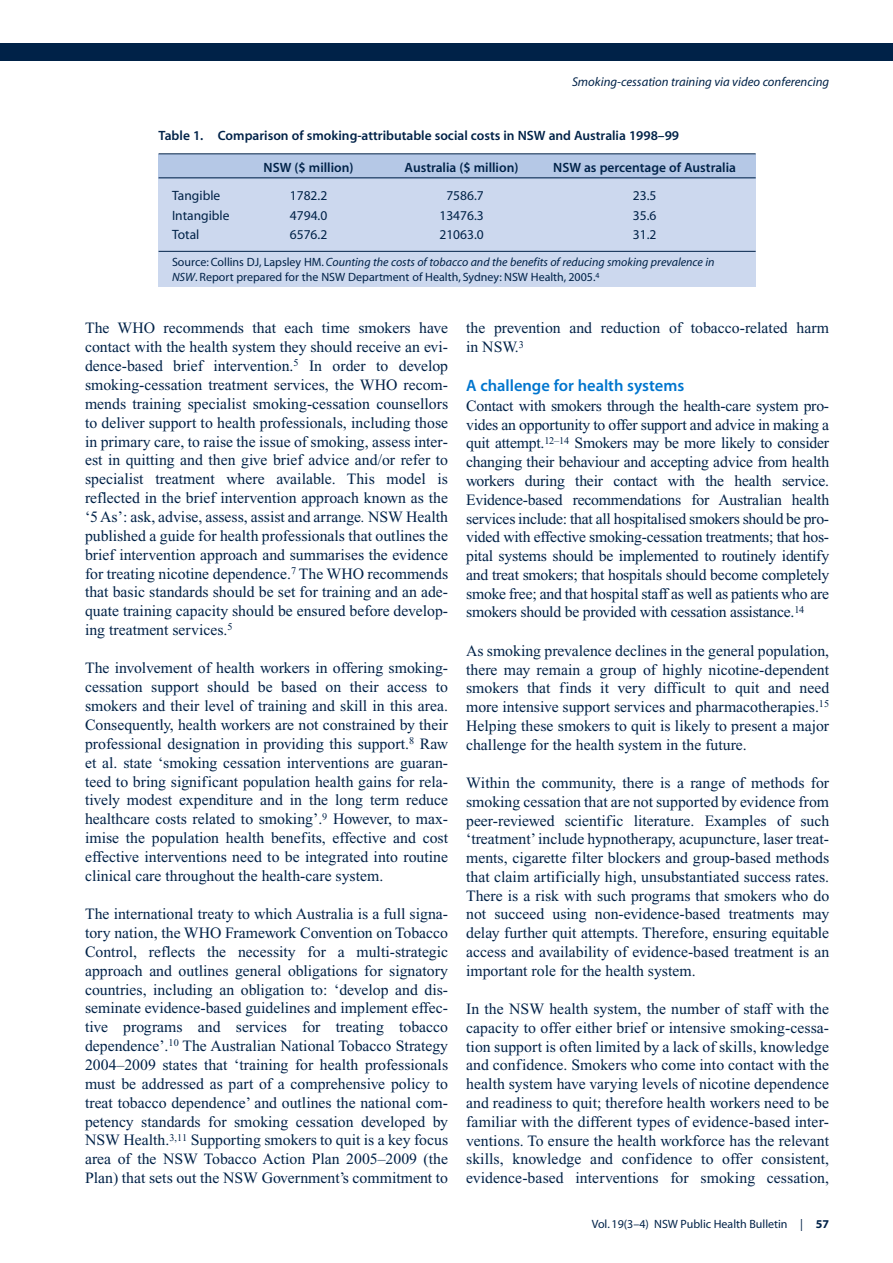
<style>
.page{position:relative;width:893px;height:1263px;background:#fff}
.page>*{position:absolute;margin:0;border:0;box-sizing:border-box;transform-origin:0 0}
.t1{font:16.5px "Myriad MM 565 600";color:#0075ce}
.t2{font:15.75px/18.9px "Times New Roman";color:#002248;text-align:justify}
.t3{font:13.5px "Myriad MM 565 600";color:#002248}
.t4{font:13.5px "Myriad MM 400 600";color:#002248}
.t5{font:12.75px "Myriad MM It 400 600";color:#002248}
.t6{font:12px "Myriad MM 400 600";color:#002248}
.t7{font:12px "Myriad MM It 400 600";color:#002248}
.s1{font-family:"Myriad MM 400 600"}
.s2{font-family:"Myriad MM It 400 600"}
.s3{font-style:italic}
.s4{font-family:"Myriad MM 700 600"}
</style>
<div class="page">
<div style="left:0;top:44px;width:893px;height:17px;background:#002248"></div>
<div style="left:159px;top:178px;width:597px;height:108px;background:#ccd8ee"></div>
<div style="left:159px;top:154px;width:597px;height:24px;background:#b5c8e6"></div>
<hr style="left:159px;top:154px;width:597px;height:1px;background:#002248">
<hr style="left:159px;top:178px;width:597px;height:1px;background:#002248">
<hr style="left:159px;top:251px;width:597px;height:1px;background:#002248">
<p class="t5" style="left:572px;top:77px;width:259px">Smoking-cessation training via video conferencing</p>
<p class="t3" style="left:159px;top:131px;width:522px">Table 1. Comparison of smoking-attributable social costs in NSW and Australia 1998–99</p>
<p class="t3" style="left:264px;top:162px;width:91px">NSW ($ million)</p>
<p class="t3" style="left:405px;top:162px;width:115px">Australia ($ million)</p>
<p class="t3" style="left:553px;top:162px;width:184px">NSW as percentage of Australia</p>
<p class="t4" style="left:172px;top:191px;width:50px">Tangible</p>
<p class="t4" style="left:290px;top:191px;width:39px">1782.2</p>
<p class="t4" style="left:446px;top:191px;width:39px">7586.7</p>
<p class="t4" style="left:633px;top:191px;width:25px">23.5</p>
<p class="t4" style="left:172px;top:210px;width:59px">Intangible</p>
<p class="t4" style="left:290px;top:210px;width:39px">4794.0</p>
<p class="t4" style="left:439px;top:210px;width:46px">13476.3</p>
<p class="t4" style="left:633px;top:210px;width:25px">35.6</p>
<p class="t4" style="left:172px;top:230px;width:29px">Total</p>
<p class="t4" style="left:290px;top:230px;width:39px">6576.2</p>
<p class="t4" style="left:439px;top:230px;width:46px">21063.0</p>
<p class="t4" style="left:633px;top:230px;width:25px">31.2</p>
<p class="t7" style="left:172px;top:258px;width:544px"><span class="s1">Source: Collins DJ, Lapsley HM.</span> Counting the costs of tobacco and the benefits of reducing smoking prevalence in</p>
<p class="t6" style="left:172px;top:273px;width:429px"><span class="s2">NSW</span>. Report prepared for the NSW Department of Health, Sydney: NSW Health, 2005.<sup>4</sup></p>
<p class="t2" style="left:85px;top:320px;width:365px">The WHO recommends that each time smokers have contact with the health system they should receive an evi&shy;dence-based brief intervention.<sup>5</sup> In order to develop smoking-cessation treatment services, the WHO recom&shy;mends training specialist smoking-cessation counsellors to deliver support to health professionals, including those in primary care, to raise the issue of smoking, assess inter&shy;est in quitting and then give brief advice and/or refer to specialist treatment where available. This model is reflected in the brief intervention approach known as the ‘5 As’: ask, advise, assess, assist and arrange<span class="s3">.</span> NSW Health published a guide for health professionals that outlines the brief intervention approach and summarises the evidence for treating nicotine dependence.<sup>7</sup> The WHO recommends that basic standards should be set for training and an ade&shy;quate training capacity should be ensured before develop&shy;ing treatment services.<sup>5</sup></p>
<p class="t2" style="left:85px;top:660px;width:365px">The involvement of health workers in offering smoking&shy;cessation support should be based on their access to smokers and their level of training and skill in this area.<br>Consequently, health workers are not constrained by their professional designation in providing this support.<sup>8</sup> Raw et al. state ‘smoking cessation interventions are guaran&shy;teed to bring significant population health gains for rela&shy;tively modest expenditure and in the long term reduce healthcare costs related to smoking’.<sup>9</sup> However, to max&shy;imise the population health benefits, effective and cost effective interventions need to be integrated into routine clinical care throughout the health-care system.</p>
<p class="t2" style="left:85px;top:906px;width:365px">The international treaty to which Australia is a full signa&shy;tory nation, the WHO Framework Convention on Tobacco Control, reflects the necessity for a multi-strategic approach and outlines general obligations for signatory countries, including an obligation to: ‘develop and dis&shy;seminate evidence-based guidelines and implement effec&shy;tive programs and services for treating tobacco dependence’.<sup>10</sup> The Australian National Tobacco Strategy 2004–2009 states that ‘training for health professionals must be addressed as part of a comprehensive policy to treat tobacco dependence’ and outlines the national com&shy;petency standards for smoking cessation developed by NSW Health.<sup>3,11</sup> Supporting smokers to quit is a key focus area of the NSW Tobacco Action Plan 2005–2009 (the Plan) that sets out the NSW Government’s commitment to</p>
<p class="t2" style="left:466px;top:320px;width:365px">the prevention and reduction of tobacco-related harm in NSW.<sup>3</sup></p>
<p class="t1" style="left:466px;top:379px;width:220px">A challenge for health systems</p>
<p class="t2" style="left:466px;top:398px;width:365px">Contact with smokers through the health-care system pro&shy;vides an opportunity to offer support and advice in making a quit attempt.<sup>12–14</sup> Smokers may be more likely to consider changing their behaviour and accepting advice from health workers during their contact with the health service.<br>Evidence-based recommendations for Australian health services include: that all hospitalised smokers should be pro&shy;vided with effective smoking-cessation treatments; that hos&shy;pital systems should be implemented to routinely identify and treat smokers; that hospitals should become completely smoke free; and that hospital staff as well as patients who are smokers should be provided with cessation assistance.<sup>14</sup></p>
<p class="t2" style="left:466px;top:642px;width:365px">As smoking prevalence declines in the general population, there may remain a group of highly nicotine-dependent smokers that finds it very difficult to quit and need more intensive support services and pharmacotherapies.<sup>15<br></sup>Helping these smokers to quit is likely to present a major challenge for the health system in the future.</p>
<p class="t2" style="left:466px;top:775px;width:365px">Within the community, there is a range of methods for smoking cessation that are not supported by evidence from peer-reviewed scientific literature. Examples of such ‘treatment’ include hypnotherapy, acupuncture, laser treat&shy;ments, cigarette filter blockers and group-based methods that claim artificially high, unsubstantiated success rates.<br>There is a risk with such programs that smokers who do not succeed using non-evidence-based treatments may delay further quit attempts. Therefore, ensuring equitable access and availability of evidence-based treatment is an important role for the health system.</p>
<p class="t2" style="left:466px;top:1001px;width:365px">In the NSW health system, the number of staff with the capacity to offer either brief or intensive smoking-cessa&shy;tion support is often limited by a lack of skills, knowledge and confidence. Smokers who come into contact with the health system have varying levels of nicotine dependence and readiness to quit; therefore health workers need to be familiar with the different types of evidence-based inter&shy;ventions. To ensure the health workforce has the relevant skills, knowledge and confidence to offer consistent, evidence-based interventions for smoking cessation,</p>
<p class="t6" style="left:592px;top:1220px;width:239px">Vol. 19(3–4) NSW Public Health Bulletin | <span class="s4">57</span></p>
</div>
